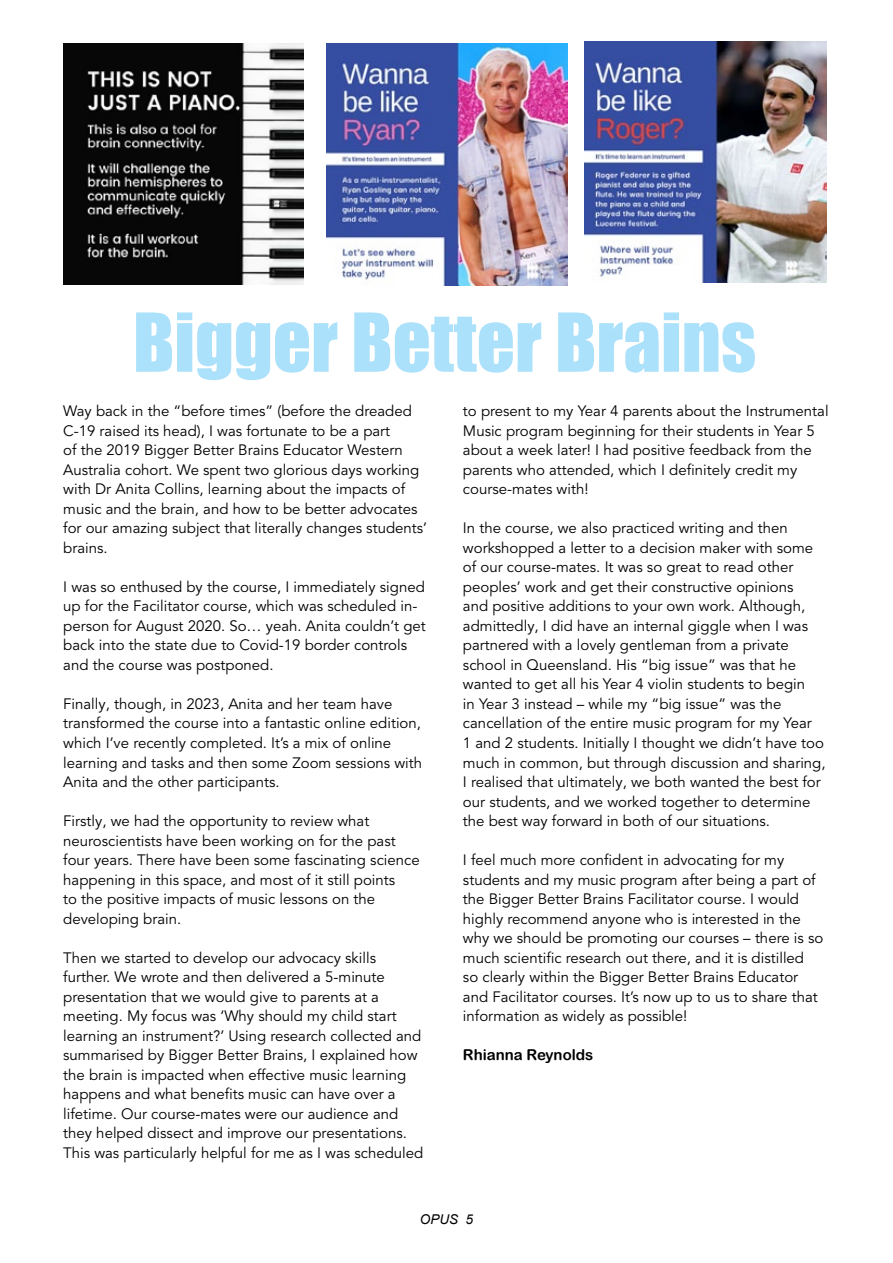
<style>
.page{position:relative;width:893px;height:1263px;background:#fff}
.page>*{position:absolute;margin:0;border:0;box-sizing:border-box;transform-origin:0 0}
.t1{font:75px "Impact";color:#abe1fa}
.t2{font:15px/19.5px "Avenir LT Pro";color:#000}
.t3{font:15px "Arial Rounded MT Bold";color:#000}
.t4{font:italic 13.5px "Arial";color:#000}
</style>
<div class="page">
<img style="left:584px;top:41px;width:242px;height:242px">
<img style="left:326px;top:43px;width:242px;height:242px">
<img style="left:63px;top:43px;width:241px;height:241px">
<h1 class="t1" style="left:133px;top:284px;width:625px">Bigger Better Brains</h1>
<p class="t2" style="left:63px;top:402px;width:365px">Way back in the “before times” (before the dreaded C-19 raised its head), I was fortunate to be a part<br>of the 2019 Bigger Better Brains Educator Western Australia cohort. We spent two glorious days working with Dr Anita Collins, learning about the impacts of music and the brain, and how to be better advocates for our amazing subject that literally changes students’ brains.</p>
<p class="t2" style="left:63px;top:577px;width:364px">I was so enthused by the course, I immediately signed up for the Facilitator course, which was scheduled in&shy;person for August 2020. So… yeah. Anita couldn’t get back into the state due to Covid-19 border controls and the course was postponed.</p>
<p class="t2" style="left:63px;top:694px;width:360px">Finally, though, in 2023, Anita and her team have transformed the course into a fantastic online edition, which I’ve recently completed. It’s a mix of online learning and tasks and then some Zoom sessions with Anita and the other participants.</p>
<p class="t2" style="left:63px;top:811px;width:358px">Firstly, we had the opportunity to review what neuroscientists have been working on for the past four years. There have been some fascinating science happening in this space, and most of it still points<br>to the positive impacts of music lessons on the developing brain.</p>
<p class="t2" style="left:63px;top:948px;width:362px">Then we started to develop our advocacy skills further. We wrote and then delivered a 5-minute presentation that we would give to parents at a meeting. My focus was ‘Why should my child start learning an instrument?’ Using research collected and summarised by Bigger Better Brains, I explained how the brain is impacted when effective music learning happens and what benefits music can have over a lifetime. Our course-mates were our audience and they helped dissect and improve our presentations.<br>This was particularly helpful for me as I was scheduled</p>
<p class="t2" style="left:463px;top:402px;width:367px">to present to my Year 4 parents about the Instrumental Music program beginning for their students in Year 5 about a week later! I had positive feedback from the parents who attended, which I definitely credit my course-mates with!</p>
<p class="t2" style="left:463px;top:519px;width:364px">In the course, we also practiced writing and then workshopped a letter to a decision maker with some of our course-mates. It was so great to read other peoples’ work and get their constructive opinions<br>and positive additions to your own work. Although, admittedly, I did have an internal giggle when I was partnered with a lovely gentleman from a private school in Queensland. His “big issue” was that he wanted to get all his Year 4 violin students to begin<br>in Year 3 instead – while my “big issue” was the cancellation of the entire music program for my Year<br>1 and 2 students. Initially I thought we didn’t have too much in common, but through discussion and sharing, I realised that ultimately, we both wanted the best for our students, and we worked together to determine the best way forward in both of our situations.</p>
<p class="t2" style="left:463px;top:850px;width:362px">I feel much more confident in advocating for my students and my music program after being a part of the Bigger Better Brains Facilitator course. I would highly recommend anyone who is interested in the why we should be promoting our courses – there is so much scientific research out there, and it is distilled<br>so clearly within the Bigger Better Brains Educator and Facilitator courses. It’s now up to us to share that information as widely as possible!</p>
<p class="t3" style="left:463px;top:1046px;width:132px">Rhianna Reynolds</p>
<p class="t4" style="left:420px;top:1211px;width:55px">OPUS 5</p>
</div>
